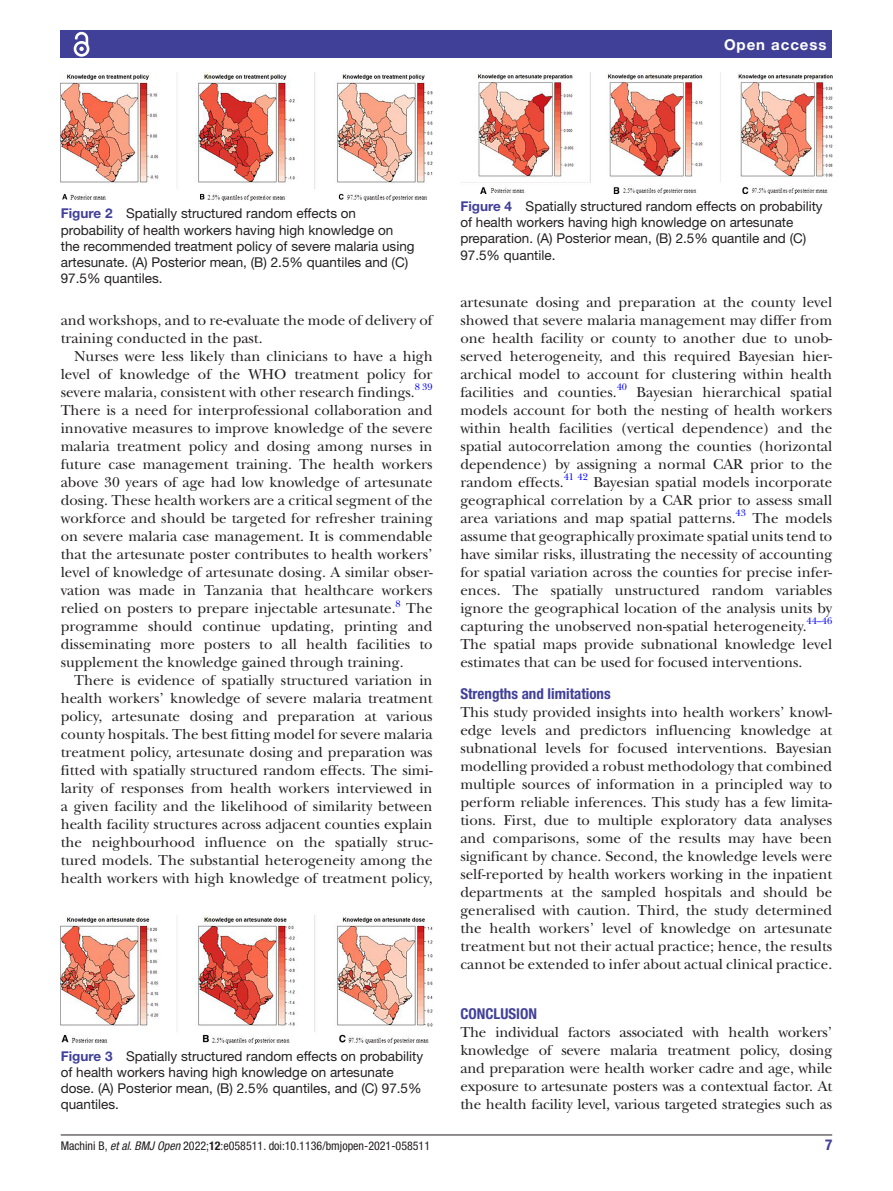
<style>
.page{position:relative;width:893px;height:1191px;background:#fff}
.page>*{position:absolute;margin:0;border:0;box-sizing:border-box;transform-origin:0 0}
.t1{font:15px/18px "New Baskerville";color:#231f20;text-align:justify}
.t2{font:700 condensed 15px "Helvetica Neue LT Std";color:#414099}
.t3{font:700 15px "Helvetica Neue LT Std";letter-spacing:.065em;color:#fff}
.t4{font:13.5px/16.2px "Helvetica Neue LT Std";color:#231f20}
.t5{font:condensed 12px "Helvetica Neue LT Std";color:#231f20}
.t6{font:9.9px "New Baskerville";color:#00f}
.s1{font-weight:700;color:#414099}
.s2{font-style:italic}
.s3{font-weight:700}
</style>
<div class="page">
<hr style="left:61px;top:1134px;width:771px;height:1px;background:#231f20">
<div style="left:61px;top:31px;width:771px;height:27px;background:#414099"></div>
<svg style="left:73px;top:31px;width:17px;height:26px"></svg>
<img style="left:61px;top:73px;width:372px;height:128px">
<img style="left:61px;top:915px;width:372px;height:128px">
<img style="left:460px;top:73px;width:372px;height:120px">
<p class="t3" style="left:724px;top:35px;width:104px">Open access</p>
<p class="t4" style="left:61px;top:205px;width:355px"><span class="s1">Figure 2</span> Spatially structured random effects on probability of health workers having high knowledge on the recommended treatment policy of severe malaria using artesunate. (A) Posterior mean, (B) 2.5% quantiles and (C)<br>97.5% quantiles.</p>
<p class="t1" style="left:61px;top:311px;width:373px">and workshops, and to re-evaluate the mode of delivery of training conducted in the past.</p>
<p class="t1" style="left:61px;top:347px;width:373px;text-indent:14px">Nurses were less likely than clinicians to have a high level of knowledge of the WHO treatment policy for severe malaria, consistent with other research findings.</p>
<p class="t6" style="left:415px;top:381px;width:19px">8 39</p>
<p class="t1" style="left:61px;top:401px;width:373px">There is a need for interprofessional collaboration and innovative measures to improve knowledge of the severe malaria treatment policy and dosing among nurses in future case management training. The health workers above 30 years of age had low knowledge of artesunate dosing. These health workers are a critical segment of the workforce and should be targeted for refresher training on severe malaria case management. It is commendable that the artesunate poster contributes to health workers’ level of knowledge of artesunate dosing. A similar obser&shy;vation was made in Tanzania that healthcare workers relied on posters to prepare injectable artesunate.<sup>8</sup> The programme should continue updating, printing and disseminating more posters to all health facilities to supplement the knowledge gained through training.</p>
<p class="t1" style="left:61px;top:671px;width:373px;text-indent:14px">There is evidence of spatially structured variation in health workers’ knowledge of severe malaria treatment policy, artesunate dosing and preparation at various county hospitals. The best fitting model for severe malaria treatment policy, artesunate dosing and preparation was fitted with spatially structured random effects. The simi&shy;larity of responses from health workers interviewed in a given facility and the likelihood of similarity between health facility structures across adjacent counties explain the neighbourhood influence on the spatially struc&shy;tured models. The substantial heterogeneity among the health workers with high knowledge of treatment policy,</p>
<p class="t4" style="left:61px;top:1047px;width:364px"><span class="s1">Figure 3</span> Spatially structured random effects on probability of health workers having high knowledge on artesunate dose. (A) Posterior mean, (B) 2.5% quantiles, and (C) 97.5% quantiles.</p>
<p class="t4" style="left:460px;top:198px;width:364px"><span class="s1">Figure 4</span> Spatially structured random effects on probability of health workers having high knowledge on artesunate preparation. (A) Posterior mean, (B) 2.5% quantile and (C)<br>97.5% quantile.</p>
<p class="t1" style="left:460px;top:293px;width:373px">artesunate dosing and preparation at the county level showed that severe malaria management may differ from one health facility or county to another due to unob&shy;served heterogeneity, and this required Bayesian hier&shy;archical model to account for clustering within health facilities and counties.<sup>40</sup></p>
<p class="t1" style="left:460px;top:383px;width:373px;text-indent:176px">Bayesian hierarchical spatial models account for both the nesting of health workers within health facilities (vertical dependence) and the spatial autocorrelation among the counties (horizontal dependence) by assigning a normal CAR prior to the random effects.</p>
<p class="t6" style="left:564px;top:471px;width:26px">41 42</p>
<p class="t1" style="left:460px;top:473px;width:373px;text-indent:133px">Bayesian spatial models incorporate geographical correlation by a CAR prior to assess small area variations and map spatial patterns.</p>
<p class="t6" style="left:736px;top:507px;width:12px">43</p>
<p class="t1" style="left:460px;top:509px;width:373px;text-indent:292px">The models assume that geographically proximate spatial units tend to have similar risks, illustrating the necessity of accounting for spatial variation across the counties for precise infer&shy;ences. The spatially unstructured random variables ignore the geographical location of the analysis units by capturing the unobserved non-spatial heterogeneity.</p>
<p class="t6" style="left:807px;top:615px;width:27px">44–46</p>
<p class="t1" style="left:460px;top:635px;width:373px">The spatial maps provide subnational knowledge level estimates that can be used for focused interventions.</p>
<p class="t2" style="left:460px;top:684px;width:152px">Strengths and limitations</p>
<p class="t1" style="left:460px;top:703px;width:373px">This study provided insights into health workers’ knowl&shy;edge levels and predictors influencing knowledge at subnational levels for focused interventions. Bayesian modelling provided a robust methodology that combined multiple sources of information in a principled way to perform reliable inferences. This study has a few limita&shy;tions. First, due to multiple exploratory data analyses and comparisons, some of the results may have been significant by chance. Second, the knowledge levels were self-reported by health workers working in the inpatient departments at the sampled hospitals and should be generalised with caution. Third, the study determined the health workers’ level of knowledge on artesunate treatment but not their actual practice; hence, the results cannot be extended to infer about actual clinical practice.</p>
<p class="t2" style="left:460px;top:1005px;width:78px">CONCLUSION</p>
<p class="t1" style="left:460px;top:1023px;width:373px">The individual factors associated with health workers’ knowledge of severe malaria treatment policy, dosing and preparation were health worker cadre and age, while exposure to artesunate posters was a contextual factor. At the health facility level, various targeted strategies such as</p>
<p class="t5" style="left:61px;top:1138px;width:371px">Machini B, <span class="s2">et al</span>. <span class="s2">BMJ Open</span> 2022;<span class="s3">12</span>:e058511. doi:10.1136/bmjopen-2021-058511</p>
<p class="t2" style="left:825px;top:1135px;width:9px">7</p>
</div>
